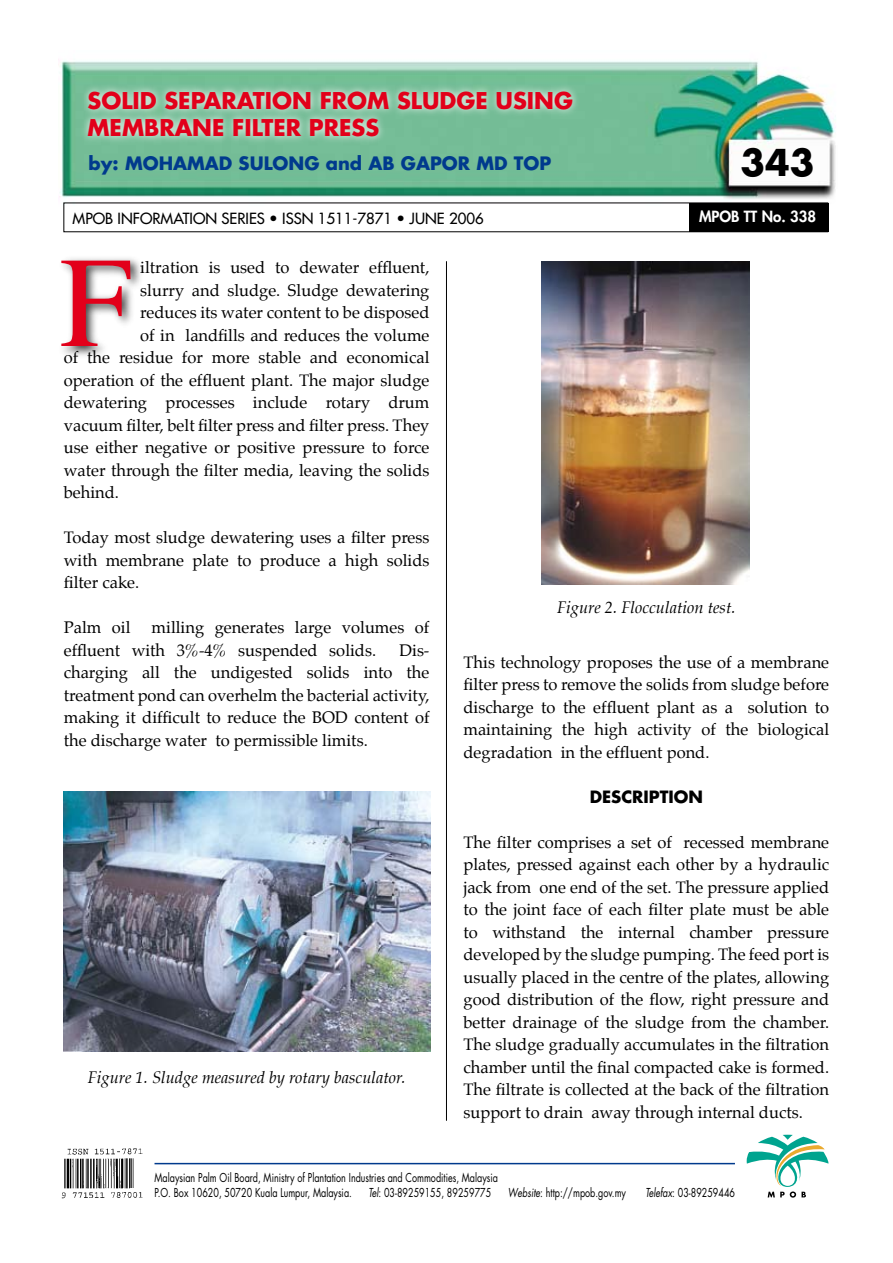
<style>
.page{position:relative;width:893px;height:1263px;background:#fff}
.page>*{position:absolute;margin:0;border:0;box-sizing:border-box;transform-origin:0 0}
.t1{font:129px "Times";color:#e2001a}
.t2{font:700 36px "Futura";color:#000}
.t3{font:700 22.5px/27px "Futura";color:#e2001a}
.t4{font:700 18px "Futura";color:#003a8d}
.t5{font:16.5px/22.5px "Palatino";color:#000;text-align:justify}
.t6{font:italic 16.5px "Palatino";color:#000}
.t7{font:700 16.5px "Futura";color:#000}
.t8{font:15px "Futura";color:#000}
.t9{font:800 15px "Futura";color:#fff}
.t10{font:12px/14.4px "Futura";color:#000;scale:.75 1}
.s1{font-style:italic}
</style>
<div class="page">
<img style="left:58px;top:59px;width:778px;height:147px">
<div style="left:689px;top:203px;width:139px;height:29px;background:#000"></div>
<svg style="left:79px;top:82px;width:503px;height:64px;background:#93cbad"></svg>
<div style="left:58px;top:255px;width:87px;height:105px;background:#000;opacity:.75"></div>
<img style="left:61px;top:1148px;width:82px;height:50px">
<svg style="left:747px;top:1135px;width:81px;height:62px"></svg>
<hr style="left:155px;top:1163px;width:580px;height:1px;background:#003a8d">
<hr style="left:446px;top:261px;width:1px;height:860px;background:#000">
<img style="left:64px;top:791px;width:366px;height:260px">
<img style="left:541px;top:261px;width:209px;height:323px">
<h3 class="t3" style="left:88px;top:86px;width:487px">SOLID SEPARATION FROM SLUDGE USING<br>MEMBRANE FILTER PRESS</h3>
<p class="t4" style="left:89px;top:150px;width:464px">by: MOHAMAD SULONG and AB GAPOR MD TOP</p>
<h2 class="t2" style="left:740px;top:138px;width:76px">343</h2>
<p class="t8" style="left:73px;top:208px;width:413px">MPOB INFORMATION SERIES • ISSN 1511-7871 • JUNE 2006</p>
<p class="t9" style="left:699px;top:207px;width:118px">MPOB TT No. 338</p>
<h1 class="t1" style="left:60px;top:182px;width:73px">F</h1>
<p class="t5" style="left:140px;top:258px;width:291px">iltration is used to dewater effluent,</p>
<p class="t5" style="left:140px;top:280px;width:291px">slurry and sludge. Sludge dewatering</p>
<p class="t5" style="left:140px;top:303px;width:291px">reduces its water content to be disposed</p>
<p class="t5" style="left:140px;top:325px;width:291px">of in landfills and reduces the volume</p>
<p class="t5" style="left:64px;top:348px;width:367px">of the residue for more stable and economical</p>
<p class="t5" style="left:64px;top:370px;width:367px">operation of the effluent plant. The major sludge</p>
<p class="t5" style="left:64px;top:393px;width:367px">dewatering processes include rotary drum</p>
<p class="t5" style="left:64px;top:415px;width:367px">vacuum filter, belt filter press and filter press. They</p>
<p class="t5" style="left:64px;top:438px;width:367px">use either negative or positive pressure to force</p>
<p class="t5" style="left:64px;top:460px;width:367px">water through the filter media, leaving the solids</p>
<p class="t5" style="left:64px;top:483px;width:57px">behind.</p>
<p class="t5" style="left:64px;top:528px;width:367px">Today most sludge dewatering uses a filter press with membrane plate to produce a high solids filter cake.</p>
<p class="t5" style="left:64px;top:618px;width:68px">Palm oil</p>
<p class="t5" style="left:64px;top:618px;width:367px;text-indent:88px">milling generates large volumes of effluent with 3%-4% suspended solids.</p>
<p class="t5" style="left:64px;top:640px;width:367px;text-indent:336px">Dis&shy;charging all the undigested solids into the treatment pond can overhelm the bacterial activity, making it difficult to reduce the BOD content of the discharge water to permissible limits.</p>
<p class="t6" style="left:88px;top:1067px;width:319px">Figure 1. Sludge measured by rotary basculator.</p>
<p class="t6" style="left:557px;top:598px;width:180px">Figure 2. Flocculation test.</p>
<p class="t5" style="left:463px;top:652px;width:367px">This technology proposes the use of a membrane filter press to remove the solids from sludge before discharge to the effluent plant as a solution to maintaining the high activity of the biological degradation in the effluent pond.</p>
<p class="t7" style="left:590px;top:785px;width:115px">DESCRIPTION</p>
<p class="t5" style="left:463px;top:832px;width:367px">The filter comprises a set of recessed membrane plates, pressed against each other by a hydraulic jack from one end of the set. The pressure applied to the joint face of each filter plate must be able to withstand the internal chamber pressure developed by the sludge pumping. The feed port is usually placed in the centre of the plates, allowing good distribution of the flow, right pressure and better drainage of the sludge from the chamber.<br>The sludge gradually accumulates in the filtration chamber until the final compacted cake is formed.<br>The filtrate is collected at the back of the filtration support to drain away through internal ducts.</p>
<p class="t10" style="left:155px;top:1170px;width:459px">Malaysian Palm Oil Board, Ministry of Plantation Industries and Commodities, Malaysia<br>P.O. Box 10620, 50720 Kuala Lumpur, Malaysia.</p>
<p class="t10" style="left:369px;top:1185px;width:165px"><span class="s1">Tel</span>: 03-89259155, 89259775</p>
<p class="t10" style="left:508px;top:1185px;width:159px"><span class="s1">Website</span>: http://mpob.gov.my</p>
<p class="t10" style="left:645px;top:1185px;width:121px"><span class="s1">Telefax</span>: 03-89259446</p>
</div>
